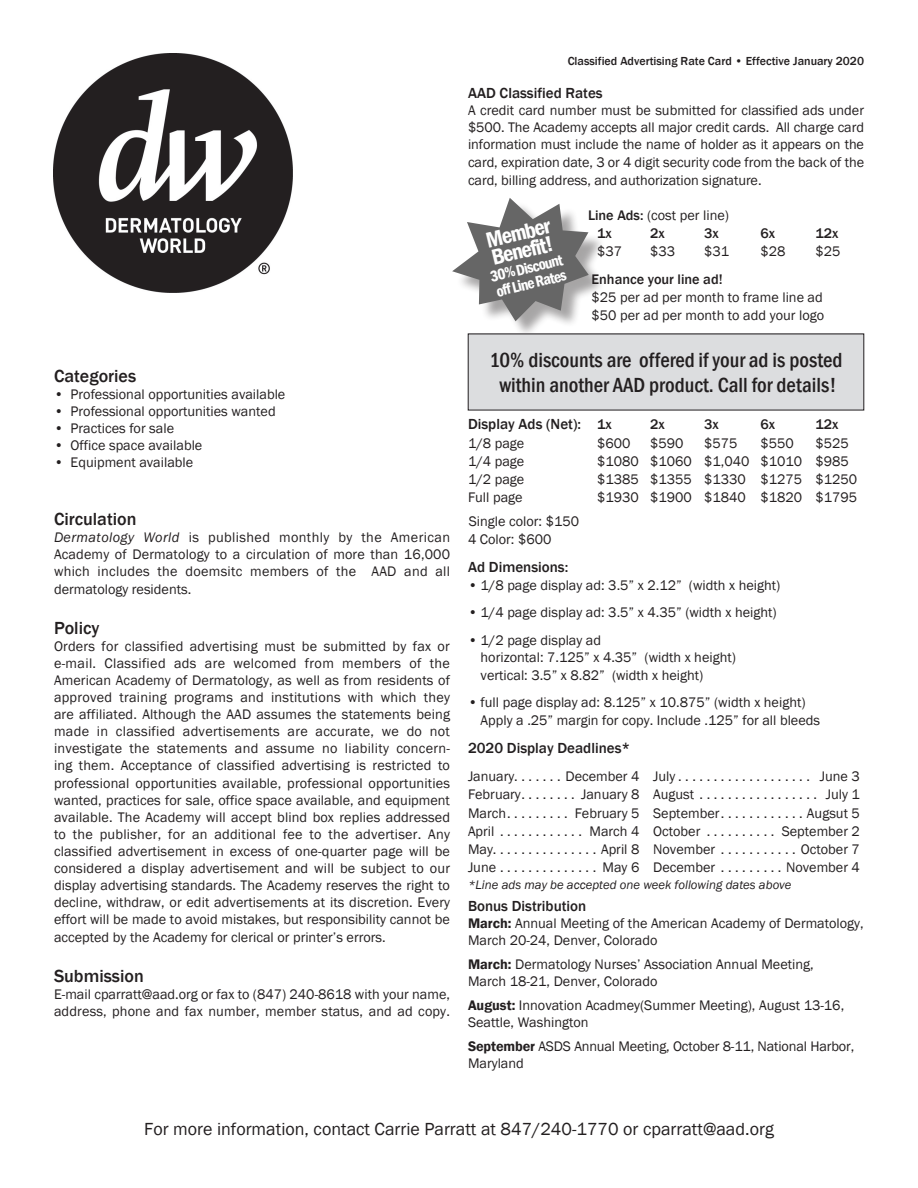
<style>
.page{position:relative;width:918px;height:1188px;background:#fff}
.page>*{position:absolute;margin:0;border:0;box-sizing:border-box;transform-origin:0 0}
.t1{font:600 condensed 22.5px "Franklin Gothic";color:#fff}
.t2{font:500 condensed 21px/25.2px "Franklin Gothic";color:#231f20;text-align:center}
.t3{font:18px "Franklin Gothic";color:#231f20}
.t4{font:500 18px "Franklin Gothic";color:#231f20}
.t5{font:600 condensed 15.75px "Franklin Gothic";color:#fff}
.subhead3{font:500 15px "Franklin Gothic";color:#231f20}
.subhead3-2{font:14.25px/17.1px "Franklin Gothic";color:#231f20}
.t6{font:500 14.25px "Franklin Gothic";color:#231f20}
.t7{font:italic 12.75px "Franklin Gothic";color:#231f20}
.subhead3-3{font:500 12px "Franklin Gothic";color:#231f20}
.s1{font-style:italic}
.s2{font-weight:500}
.s3{font-size:14.25px}
.s4{font-weight:600}
</style>
<div class="page">
<div style="left:456px;top:201px;width:150px;height:138px;background:#231f20;opacity:.67"></div>
<svg style="left:452px;top:198px;width:137px;height:123px"></svg>
<img style="left:53px;top:54px;width:240px;height:239px">
<div style="left:468px;top:334px;width:396px;height:76px;background:#dcdddf"></div>
<p class="subhead3-3" style="left:568px;top:53px;width:298px">Classified Advertising Rate Card • Effective January 2020</p>
<p class="t4" style="left:54px;top:364px;width:84px">Categories</p>
<p class="subhead3-2" style="left:54px;top:386px;width:233px">• Professional opportunities available</p>
<p class="subhead3-2" style="left:54px;top:403px;width:223px">• Professional opportunities wanted</p>
<p class="subhead3-2" style="left:54px;top:420px;width:122px">• Practices for sale</p>
<p class="subhead3-2" style="left:54px;top:437px;width:150px">• Office space available</p>
<p class="subhead3-2" style="left:54px;top:454px;width:141px">• Equipment available</p>
<p class="t4" style="left:54px;top:508px;width:84px">Circulation</p>
<p class="subhead3-2" style="left:54px;top:529px;width:398px;text-align:justify"><span class="s1">Dermatology World</span> is published monthly by the American Academy of Dermatology to a circulation of more than 16,000 which includes the doemsitc members of the AAD and all dermatology residents.</p>
<p class="t4" style="left:54px;top:616px;width:47px">Policy</p>
<p class="subhead3-2" style="left:54px;top:638px;width:398px;text-align:justify">Orders for classified advertising must be submitted by fax or e-mail. Classified ads are welcomed from members of the American Academy of Dermatology, as well as from residents of approved training programs and institutions with which they are affiliated. Although the AAD assumes the statements being made in classified advertisements are accurate, we do not investigate the statements and assume no liability concern&shy;ing them. Acceptance of classified advertising is restricted to professional opportunities available, professional opportunities wanted, practices for sale, office space available, and equipment available. The Academy will accept blind box replies addressed to the publisher, for an additional fee to the advertiser. Any classified advertisement in excess of one-quarter page will be considered a display advertisement and will be subject to our display advertising standards. The Academy reserves the right to decline, withdraw, or edit advertisements at its discretion. Every effort will be made to avoid mistakes, but responsibility cannot be accepted by the Academy for clerical or printer’s errors.</p>
<p class="t4" style="left:54px;top:965px;width:91px">Submission</p>
<p class="subhead3-2" style="left:54px;top:986px;width:398px">E-mail cparratt@aad.org or fax to (847) 240-8618 with your name, address, phone and fax number, member status, and ad copy.</p>
<p class="subhead3" style="left:468px;top:84px;width:136px">AAD Classified Rates</p>
<p class="subhead3-2" style="left:468px;top:102px;width:398px;text-align:justify">A credit card number must be submitted for classified ads under $500. The Academy accepts all major credit cards. All charge card information must include the name of holder as it appears on the card, expiration date, 3 or 4 digit security code from the back of the card, billing address, and authorization signature.</p>
<p class="subhead3-2" style="left:588px;top:207px;width:143px"><span class="s2">Line Ads:</span> (cost per line)</p>
<p class="t6" style="left:597px;top:224px;width:16px">1x</p>
<p class="t6" style="left:650px;top:224px;width:16px">2x</p>
<p class="t6" style="left:704px;top:224px;width:16px">3x</p>
<p class="t6" style="left:761px;top:224px;width:16px">6x</p>
<p class="t6" style="left:815px;top:224px;width:24px">12x</p>
<p class="subhead3-2" style="left:597px;top:243px;width:27px">$37</p>
<p class="subhead3-2" style="left:650px;top:243px;width:27px">$33</p>
<p class="subhead3-2" style="left:704px;top:243px;width:27px">$31</p>
<p class="subhead3-2" style="left:761px;top:243px;width:27px">$28</p>
<p class="subhead3-2" style="left:815px;top:243px;width:27px">$25</p>
<p class="t6" style="left:592px;top:270px;width:133px">Enhance your line ad!</p>
<p class="subhead3-2" style="left:592px;top:289px;width:233px">$25 per ad per month to frame line ad</p>
<p class="subhead3-2" style="left:592px;top:307px;width:234px">$50 per ad per month to add your logo</p>
<p class="t1" style="left:483px;top:226px;width:67px;rotate:-14deg">Member</p>
<p class="t1" style="left:488px;top:244px;width:64px;rotate:-14deg">Benefit!</p>
<p class="t5" style="left:488px;top:267px;width:75px;rotate:-14deg">30% Discount</p>
<p class="t5" style="left:494px;top:282px;width:73px;rotate:-14deg">off Line Rates</p>
<p class="t2" style="left:489px;top:347px;width:355px">10% discounts are offered if your ad is posted within another AAD product. Call for details!</p>
<p class="subhead3" style="left:468px;top:415px;width:145px">Display Ads (Net): <span class="s3">1x</span></p>
<p class="t6" style="left:650px;top:416px;width:16px">2x</p>
<p class="t6" style="left:704px;top:416px;width:16px">3x</p>
<p class="t6" style="left:761px;top:416px;width:16px">6x</p>
<p class="t6" style="left:815px;top:416px;width:24px">12x</p>
<p class="subhead3-2" style="left:468px;top:435px;width:58px">1/8 page</p>
<p class="subhead3-2" style="left:597px;top:435px;width:35px">$600</p>
<p class="subhead3-2" style="left:650px;top:435px;width:35px">$590</p>
<p class="subhead3-2" style="left:704px;top:435px;width:35px">$575</p>
<p class="subhead3-2" style="left:761px;top:435px;width:35px">$550</p>
<p class="subhead3-2" style="left:815px;top:435px;width:35px">$525</p>
<p class="subhead3-2" style="left:468px;top:453px;width:58px">1/4 page</p>
<p class="subhead3-2" style="left:597px;top:453px;width:253px">$1080 $1060 $1,040 $1010 $985</p>
<p class="subhead3-2" style="left:468px;top:471px;width:58px">1/2 page</p>
<p class="subhead3-2" style="left:597px;top:471px;width:262px">$1385 $1355 $1330 $1275 $1250</p>
<p class="subhead3-2" style="left:468px;top:489px;width:56px">Full page</p>
<p class="subhead3-2" style="left:597px;top:489px;width:262px">$1930 $1900 $1840 $1820 $1795</p>
<p class="subhead3-2" style="left:468px;top:512px;width:113px;line-height:18px">Single color: $150<br>4 Color: $600</p>
<p class="subhead3" style="left:468px;top:558px;width:102px">Ad Dimensions:</p>
<p class="subhead3-2" style="left:468px;top:577px;width:314px">• 1/8 page display ad: 3.5” x 2.12” (width x height)</p>
<p class="subhead3-2" style="left:468px;top:604px;width:310px">• 1/4 page display ad: 3.5” x 4.35” (width x height)</p>
<p class="subhead3-2" style="left:481px;top:632px;width:257px;text-indent:-13px">• 1/2 page display ad<br>horizontal: 7.125” x 4.35” (width x height) vertical: 3.5” x 8.82” (width x height)</p>
<p class="subhead3-2" style="left:481px;top:694px;width:341px;text-indent:-13px">• full page display ad: 8.125” x 10.875” (width x height)<br>Apply a .25” margin for copy. Include .125” for all bleeds</p>
<p class="subhead3" style="left:468px;top:739px;width:164px">2020 Display Deadlines*</p>
<p class="subhead3-2" style="left:468px;top:768px;width:51px">January ......</p>
<p class="subhead3-2" style="left:566px;top:768px;width:118px">December 4 July ...................</p>
<p class="subhead3-2" style="left:820px;top:768px;width:42px">June 3</p>
<p class="subhead3-2" style="left:468px;top:786px;width:58px">February .......</p>
<p class="subhead3-2" style="left:581px;top:786px;width:118px">January 8 August ..................</p>
<p class="subhead3-2" style="left:826px;top:786px;width:36px">July 1</p>
<p class="subhead3-2" style="left:468px;top:805px;width:44px">March ........</p>
<p class="subhead3-2" style="left:575px;top:805px;width:151px">February 5 September ...........</p>
<p class="subhead3-2" style="left:807px;top:805px;width:54px">Augsut 5</p>
<p class="subhead3-2" style="left:468px;top:823px;width:31px">April .............</p>
<p class="subhead3-2" style="left:589px;top:823px;width:116px">March 4 October ...........</p>
<p class="subhead3-2" style="left:782px;top:823px;width:80px">September 2</p>
<p class="subhead3-2" style="left:468px;top:841px;width:30px">May ...............</p>
<p class="subhead3-2" style="left:601px;top:841px;width:119px">April 8 November ............</p>
<p class="subhead3-2" style="left:801px;top:841px;width:61px">October 7</p>
<p class="subhead3-2" style="left:468px;top:859px;width:33px">June ..............</p>
<p class="subhead3-2" style="left:603px;top:859px;width:118px">May 6 December .........</p>
<p class="subhead3-2" style="left:786px;top:859px;width:75px">November 4</p>
<p class="t7" style="left:468px;top:876px;width:325px">*Line ads may be accepted one week following dates above</p>
<p class="subhead3" style="left:468px;top:897px;width:120px">Bonus Distribution</p>
<p class="subhead3-2" style="left:468px;top:915px;width:397px"><span class="s4">March:</span> Annual Meeting of the American Academy of Dermatology,<br>March 20-24, Denver, Colorado</p>
<p class="subhead3-2" style="left:468px;top:956px;width:347px"><span class="s4">March:</span> Dermatology Nurses’ Association Annual Meeting,<br>March 18-21, Denver, Colorado</p>
<p class="subhead3-2" style="left:468px;top:997px;width:378px"><span class="s4">August:</span> Innovation Acadmey(Summer Meeting), August 13-16,<br>Seattle, Washington</p>
<p class="subhead3-2" style="left:468px;top:1038px;width:388px"><span class="s4">September</span> ASDS Annual Meeting, October 8-11, National Harbor,<br>Maryland</p>
<p class="t3" style="left:144px;top:1118px;width:631px">For more information, contact Carrie Parratt at 847/240-1770 or cparratt@aad.org</p>
</div>
